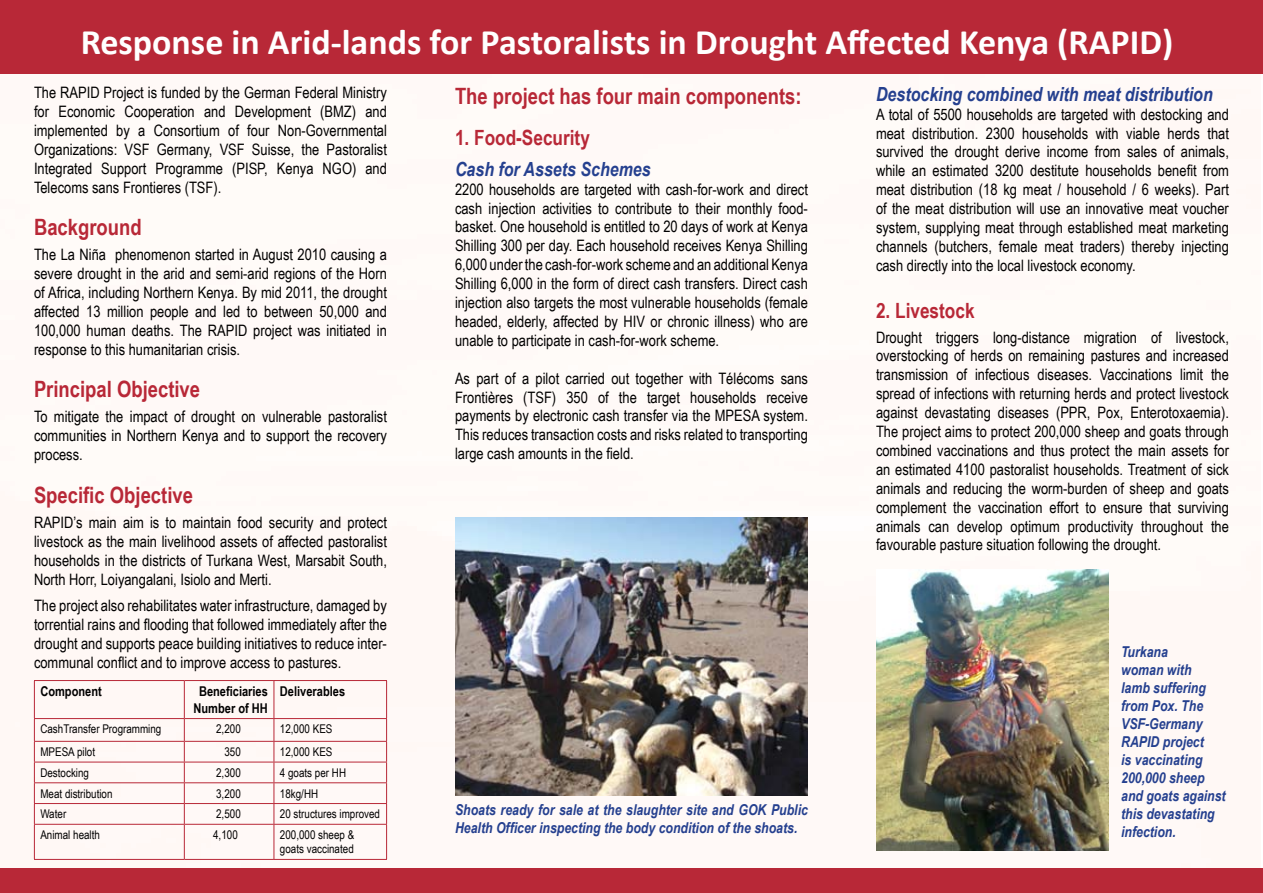
<style>
.page{position:relative;width:1263px;height:893px;background:#fff}
.page>*{position:absolute;margin:0;border:0;box-sizing:border-box;transform-origin:0 0}
.t1{font:700 36px "Calibri";color:#fff}
.t2{font:700 22.5px "Arial Narrow";color:#b82837}
.t3{font:700 21px "Arial Narrow";color:#b82837}
.t4{font:italic 700 19.5px "Arial Narrow";color:#25408f}
.t5{font:15.75px/18.9px "Arial Narrow";color:#000;text-align:justify}
.t6{font:italic 700 15px/18px "Arial Narrow";color:#25408f}
.t7{font:700 13.5px/16.2px "Arial Narrow";color:#000;text-align:center}
.t8{font:12px/14.4px "Arial Narrow";color:#000}
</style>
<div class="page">
<img style="left:0;top:73px;width:1261px;height:796px">
<div style="left:0;top:0;width:1263px;height:73px;background:#b82837"></div>
<img style="left:455px;top:517px;width:353px;height:279px">
<div style="left:0;top:869px;width:1263px;height:24px;background:#b82837"></div>
<hr style="left:34px;top:680px;width:150px;height:1px;background:#b82837">
<hr style="left:34px;top:681px;width:1px;height:37px;background:#b82837">
<hr style="left:184px;top:680px;width:90px;height:1px;background:#b82837">
<hr style="left:184px;top:681px;width:1px;height:37px;background:#b82837">
<hr style="left:274px;top:680px;width:113px;height:1px;background:#b82837">
<hr style="left:274px;top:681px;width:1px;height:37px;background:#b82837">
<hr style="left:386px;top:681px;width:1px;height:37px;background:#b82837">
<hr style="left:34px;top:718px;width:150px;height:1px;background:#b82837">
<hr style="left:184px;top:718px;width:90px;height:1px;background:#b82837">
<hr style="left:274px;top:718px;width:113px;height:1px;background:#b82837">
<hr style="left:34px;top:741px;width:150px;height:1px;background:#b82837">
<hr style="left:184px;top:741px;width:90px;height:1px;background:#b82837">
<hr style="left:274px;top:741px;width:113px;height:1px;background:#b82837">
<hr style="left:34px;top:762px;width:150px;height:1px;background:#b82837">
<hr style="left:184px;top:762px;width:90px;height:1px;background:#b82837">
<hr style="left:274px;top:762px;width:113px;height:1px;background:#b82837">
<hr style="left:34px;top:782px;width:150px;height:1px;background:#b82837">
<hr style="left:184px;top:782px;width:90px;height:1px;background:#b82837">
<hr style="left:274px;top:782px;width:113px;height:1px;background:#b82837">
<hr style="left:34px;top:803px;width:150px;height:1px;background:#b82837">
<svg style="left:34px;top:719px;width:1px;height:105px"></svg>
<hr style="left:184px;top:803px;width:90px;height:1px;background:#b82837">
<svg style="left:184px;top:719px;width:1px;height:105px"></svg>
<hr style="left:274px;top:803px;width:113px;height:1px;background:#b82837">
<svg style="left:274px;top:719px;width:1px;height:105px"></svg>
<svg style="left:386px;top:719px;width:1px;height:105px"></svg>
<hr style="left:34px;top:824px;width:150px;height:1px;background:#b82837">
<hr style="left:34px;top:825px;width:1px;height:34px;background:#b82837">
<hr style="left:184px;top:824px;width:90px;height:1px;background:#b82837">
<hr style="left:184px;top:825px;width:1px;height:34px;background:#b82837">
<hr style="left:274px;top:824px;width:113px;height:1px;background:#b82837">
<hr style="left:274px;top:825px;width:1px;height:34px;background:#b82837">
<hr style="left:386px;top:825px;width:1px;height:34px;background:#b82837">
<hr style="left:34px;top:859px;width:150px;height:1px;background:#b82837">
<hr style="left:184px;top:859px;width:90px;height:1px;background:#b82837">
<hr style="left:274px;top:859px;width:113px;height:1px;background:#b82837">
<img style="left:876px;top:570px;width:232px;height:280px">
<h1 class="t1" style="left:81px;top:20px;width:1094px">Response in Arid-lands for Pastoralists in Drought Affected Kenya (RAPID)</h1>
<p class="t4" style="left:876px;top:79px;width:338px">Destocking combined with meat distribution</p>
<p class="t5" style="left:876px;top:104px;width:354px">A total of 5500 households are targeted with destocking and meat distribution. 2300 households with viable herds that survived the drought derive income from sales of animals, while an estimated 3200 destitute households benefit from meat distribution (18 kg meat / household / 6 weeks). Part of the meat distribution will use an innovative meat voucher system, supplying meat through established meat marketing channels (butchers, female meat traders) thereby injecting cash directly into the local livestock economy.</p>
<h3 class="t3" style="left:876px;top:294px;width:100px">2. Livestock</h3>
<p class="t5" style="left:876px;top:327px;width:354px">Drought triggers long-distance migration of livestock, overstocking of herds on remaining pastures and increased transmission of infectious diseases. Vaccinations limit the spread of infections with returning herds and protect livestock against devastating diseases (PPR, Pox, Enterotoxaemia).<br>The project aims to protect 200,000 sheep and goats through combined vaccinations and thus protect the main assets for an estimated 4100 pastoralist households. Treatment of sick animals and reducing the worm-burden of sheep and goats complement the vaccination effort to ensure that surviving animals can develop optimum productivity throughout the favourable pasture situation following the drought.</p>
<p class="t5" style="left:34px;top:82px;width:354px">The RAPID Project is funded by the German Federal Ministry for Economic Cooperation and Development (BMZ) and implemented by a Consortium of four Non-Governmental Organizations: VSF Germany, VSF Suisse, the Pastoralist Integrated Support Programme (PISP, Kenya NGO) and Telecoms sans Frontieres (TSF).</p>
<h2 class="t2" style="left:34px;top:210px;width:109px">Background</h2>
<p class="t5" style="left:34px;top:244px;width:354px">The La Niña phenomenon started in August 2010 causing a severe drought in the arid and semi-arid regions of the Horn of Africa, including Northern Kenya. By mid 2011, the drought affected 13 million people and led to between 50,000 and 100,000 human deaths. The RAPID project was initiated in response to this humanitarian crisis.</p>
<h2 class="t2" style="left:34px;top:372px;width:168px">Principal Objective</h2>
<p class="t5" style="left:34px;top:406px;width:354px">To mitigate the impact of drought on vulnerable pastoralist communities in Northern Kenya and to support the recovery process.</p>
<h2 class="t2" style="left:34px;top:478px;width:160px">Specific Objective</h2>
<p class="t5" style="left:34px;top:513px;width:354px">RAPID’s main aim is to maintain food security and protect livestock as the main livelihood assets of affected pastoralist households in the districts of Turkana West, Marsabit South, North Horr, Loiyangalani, Isiolo and Merti.</p>
<p class="t5" style="left:34px;top:596px;width:354px">The project also rehabilitates water infrastructure, damaged by torrential rains and flooding that followed immediately after the drought and supports peace building initiatives to reduce inter&shy;communal conflict and to improve access to pastures.</p>
<h2 class="t2" style="left:455px;top:79px;width:348px">The project has four main components:</h2>
<h3 class="t3" style="left:455px;top:122px;width:136px">1. Food-Security</h3>
<p class="t4" style="left:455px;top:154px;width:197px">Cash for Assets Schemes</p>
<p class="t5" style="left:455px;top:179px;width:354px">2200 households are targeted with cash-for-work and direct cash injection activities to contribute to their monthly food&shy;basket. One household is entitled to 20 days of work at Kenya Shilling 300 per day. Each household receives Kenya Shilling 6,000 under the cash-for-work scheme and an additional Kenya Shilling 6,000 in the form of direct cash transfers. Direct cash injection also targets the most vulnerable households (female headed, elderly, affected by HIV or chronic illness) who are unable to participate in cash-for-work scheme.</p>
<p class="t5" style="left:455px;top:368px;width:354px">As part of a pilot carried out together with Télécoms sans Frontières (TSF) 350 of the target households receive payments by electronic cash transfer via the MPESA system.<br>This reduces transaction costs and risks related to transporting large cash amounts in the field.</p>
<p class="t6" style="left:1121px;top:642px;width:106px">Turkana<br>woman with<br>lamb suffering from Pox. The<br>VSF-Germany<br>RAPID project<br>is vaccinating<br>200,000 sheep and goats against this devastating infection.</p>
<p class="t7" style="left:40px;top:683px;width:63px">Component</p>
<p class="t7" style="left:194px;top:683px;width:76px">Beneficiaries<br>Number of HH</p>
<p class="t7" style="left:280px;top:683px;width:67px">Deliverables</p>
<p class="t8" style="left:40px;top:721px;width:123px">CashTransfer Programming</p>
<p class="t8" style="left:216px;top:721px;width:26px">2,200</p>
<p class="t8" style="left:280px;top:721px;width:54px">12,000 KES</p>
<p class="t8" style="left:40px;top:744px;width:56px">MPESA pilot</p>
<p class="t8" style="left:224px;top:744px;width:18px">350</p>
<p class="t8" style="left:280px;top:744px;width:54px">12,000 KES</p>
<p class="t8" style="left:40px;top:765px;width:50px">Destocking</p>
<p class="t8" style="left:216px;top:765px;width:26px">2,300</p>
<p class="t8" style="left:280px;top:765px;width:68px">4 goats per HH</p>
<p class="t8" style="left:40px;top:786px;width:74px">Meat distribution</p>
<p class="t8" style="left:216px;top:786px;width:26px">3,200</p>
<p class="t8" style="left:280px;top:786px;width:40px">18kg/HH</p>
<p class="t8" style="left:40px;top:806px;width:27px">Water</p>
<p class="t8" style="left:216px;top:806px;width:26px">2,500</p>
<p class="t8" style="left:280px;top:806px;width:102px">20 structures improved</p>
<p class="t8" style="left:40px;top:827px;width:61px">Animal health</p>
<p class="t8" style="left:213px;top:827px;width:26px">4,100</p>
<p class="t8" style="left:280px;top:827px;width:76px">200,000 sheep &amp; goats vaccinated</p>
<p class="t6" style="left:455px;top:800px;width:354px">Shoats ready for sale at the slaughter site and GOK Public<br>Health Officer inspecting the body condition of the shoats.</p>
</div>
